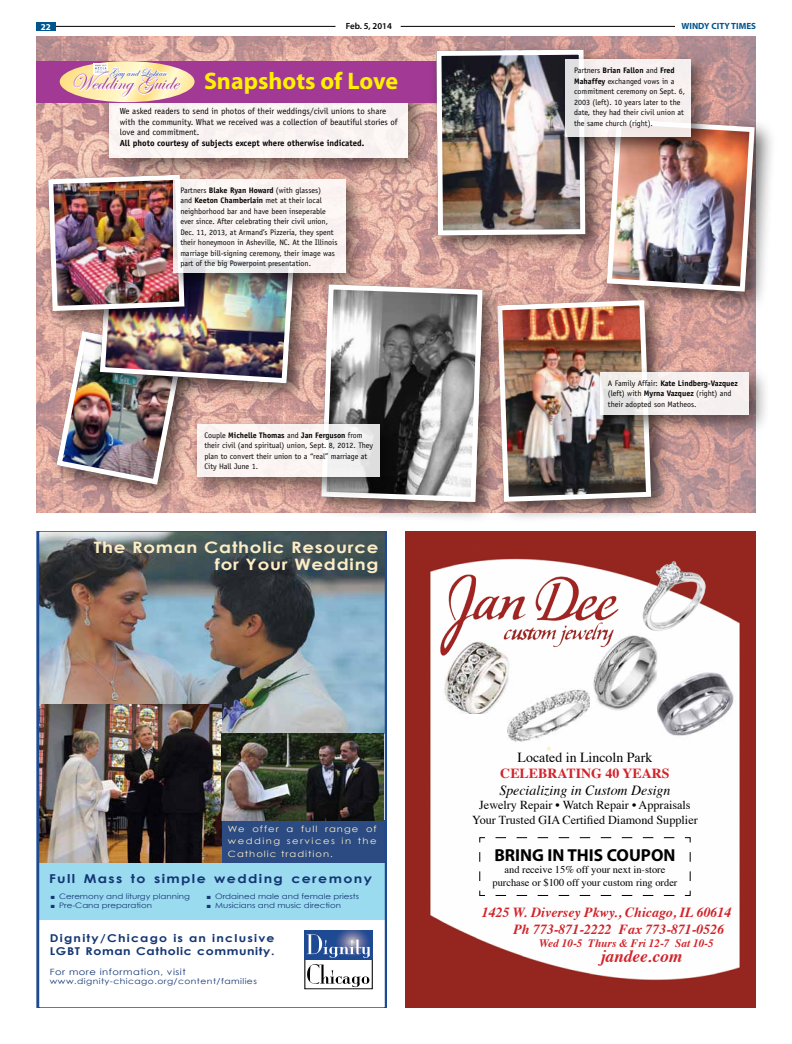
<style>
.page{position:relative;width:792px;height:1044px;background:#fff}
.page>*{position:absolute;margin:0;border:0;box-sizing:border-box;transform-origin:0 0}
.t1{font:700 24px "Myriad Pro";color:#fff200}
.t2{font:22.8px "Edwardian Script ITC";color:#a23a95}
.t3{font:700 17.4px "Myriad Pro";color:#000}
.t4{font:italic 700 17.4px "Times";color:#d2232a}
.t5{font:700 15.7px/17.2px "Century Gothic";letter-spacing:.045em;color:#fcedc5;text-align:right;scale:1.16 1}
.t6{font:italic 700 13.9px/16.5px "Times";color:#d2232a}
.t7{font:italic 13.9px/16.7px "Times";color:#000;text-align:center}
.t8{font:12.2px/14.6px "Times";color:#000;text-align:center}
.t9{font:700 12.2px "Century Gothic";letter-spacing:.1em;color:#143774;scale:1.16 1}
.t10{font:italic 700 11.3px "Times";color:#d2232a}
.t11{font:11px "Edwardian Script ITC";color:#25408f}
.t12{font:700 10.8px/13px "Century Gothic";letter-spacing:.075em;color:#143774;scale:1.16 1}
.t13{font:10.4px/12.5px "Times";color:#000;text-align:center}
.t14{font:700 9px "Myriad Pro";color:#00558f}
.t15{font:600 9px "Myriad Pro";color:#000}
.t16{font:700 9px "Myriad Pro";color:#fff}
.t17{font:8.8px/10.5px "Officina Sans";color:#000}
.t18{font:8.6px/12.5px "Century Gothic";letter-spacing:.1em;color:#fcedc5;text-align:justify;scale:1.16 1}
.t19{font:8.6px "Century Gothic";letter-spacing:.05em;color:#143774;scale:1.16 1}
.t20{font:8px/10.5px "Officina Sans";color:#000}
.t21{font:7.9px "Century Gothic";letter-spacing:.05em;color:#143774;scale:1.16 1}
.t22{font:7.5px/9px "Century Gothic";color:#143774;scale:1.16 1}
.s1{font-weight:700}
.s2{font-style:normal}
.s3{font-weight:700;font-style:normal;color:#d2232a}
</style>
<div class="page">
<img style="left:36px;top:531px;width:351px;height:477px">
<img style="left:405px;top:531px;width:351px;height:477px">
<svg style="left:479px;top:837px;width:212px;height:59px"></svg>
<img style="left:632px;top:554px;width:83px;height:78px">
<img style="left:507px;top:684px;width:83px;height:59px">
<img style="left:592px;top:633px;width:73px;height:78px">
<img style="left:658px;top:672px;width:78px;height:68px">
<img style="left:439px;top:660px;width:78px;height:53px">
<div style="left:435px;top:569px;width:188px;height:91px;background:#fff;opacity:.75"></div>
<img style="left:440px;top:573px;width:180px;height:83px">
<img style="left:36px;top:36px;width:720px;height:477px">
<div style="left:101px;top:72px;width:329px;height:108px;background:#000;opacity:.6"></div>
<div style="left:109px;top:80px;width:299px;height:78px;background:#faf3f2"></div>
<div style="left:36px;top:61px;width:413px;height:41px;background:#a23a95"></div>
<svg style="left:60px;top:61px;width:135px;height:41px"></svg>
<div style="left:428px;top:42px;width:180px;height:216px;background:#000;opacity:.6"></div>
<img style="left:442px;top:56px;width:115px;height:173px">
<div style="left:436px;top:50px;width:149px;height:185px;border:5px solid #fff"></div>
<div style="left:599px;top:111px;width:178px;height:202px;background:#000;opacity:.6"></div>
<div style="left:557px;top:51px;width:156px;height:108px;background:#000;opacity:.6"></div>
<svg style="left:565px;top:59px;width:126px;height:57px;fill:#f7f0f0"></svg>
<div style="left:49px;top:324px;width:155px;height:182px;background:#000;opacity:.6"></div>
<div style="left:92px;top:240px;width:224px;height:165px;background:#000;opacity:.6"></div>
<img style="left:54px;top:295px;width:243px;height:193px">
<div style="left:40px;top:167px;width:166px;height:166px;background:#000;opacity:.6"></div>
<img style="left:48px;top:175px;width:136px;height:136px">
<div style="left:48px;top:175px;width:136px;height:136px;border:5px solid #fff;border-radius:4px"></div>
<div style="left:165px;top:171px;width:203px;height:124px;background:#000;opacity:.6"></div>
<svg style="left:173px;top:179px;width:173px;height:94px;fill:#f9f3f2"></svg>
<div style="left:489px;top:292px;width:184px;height:232px;background:#000;opacity:.6"></div>
<img style="left:495px;top:116px;width:262px;height:389px">
<div style="left:592px;top:364px;width:179px;height:73px;background:#000;opacity:.6"></div>
<svg style="left:600px;top:372px;width:149px;height:43px;fill:#f6f0f0"></svg>
<div style="left:314px;top:277px;width:191px;height:247px;background:#000;opacity:.6"></div>
<svg style="left:319px;top:282px;width:166px;height:223px"></svg>
<div style="left:189px;top:416px;width:212px;height:83px;background:#000;opacity:.6"></div>
<svg style="left:197px;top:424px;width:182px;height:53px;fill:#f9f3f2"></svg>
<hr style="left:54px;top:26px;width:282px;height:1px;background:#000">
<hr style="left:401px;top:26px;width:274px;height:1px;background:#000">
<div style="left:36px;top:22px;width:20px;height:9px;background:#00558f"></div>
<svg style="left:51px;top:896px;width:3px;height:12px"></svg>
<svg style="left:207px;top:896px;width:4px;height:12px"></svg>
<p class="t16" style="left:41px;top:21px;width:11px">22</p>
<p class="t15" style="left:346px;top:20px;width:48px">Feb. 5, 2014</p>
<p class="t14" style="left:681px;top:20px;width:76px">WINDY CITY TIMES</p>
<p class="t11" style="left:109px;top:66px;width:58px">Gay and Lesbian</p>
<p class="t1" style="left:204px;top:65px;width:196px">Snapshots of Love</p>
<p class="t20" style="left:574px;top:65px;width:112px">Partners <span class="s1">Brian Fallon</span> and <span class="s1">Fred<br>Mahaffey</span> exchanged vows in a commitment ceremony on Sept. 6,<br>2003 (left). 10 years later to the date, they had their civil union at the same church (right).</p>
<p class="t2" style="left:71px;top:70px;width:109px">Wedding Guide</p>
<p class="t17" style="left:120px;top:106px;width:279px">We asked readers to send in photos of their weddings/civil unions to share with the community. What we received was a collection of beautiful stories of love and commitment.<br><span class="s1">All photo courtesy of subjects except where otherwise indicated.</span></p>
<p class="t20" style="left:180px;top:185px;width:159px">Partners <span class="s1">Blake Ryan H oward</span> (with glasses)<br>and <span class="s1">Keeton Chamberlain</span> met at their local neighborhood bar and have been inseperable ever since. After celebrating their civil union, Dec. 11, 2013, at Armand’s Pizzeria, they spent their honeymoon in Asheville, NC. At the Illinois marriage bill-signing ceremony, their image was part of the big Powerpoint presentation.</p>
<p class="t20" style="left:204px;top:430px;width:170px">Couple <span class="s1">Michelle Thomas</span> and <span class="s1">Jan Ferguson</span> from their civil (and spiritual) union, Sept. 8, 2012. They plan to convert their union to a “real” marriage at City Hall June 1.</p>
<p class="t5" style="left:94px;top:538px;width:247px">The Roman Catholic Resource for Your Wedding</p>
<p class="t18" style="left:228px;top:822px;width:130px">We offer a full range of wedding services in the Catholic tradition.</p>
<p class="t9" style="left:49px;top:871px;width:280px">Full Mass to simple wedding ceremony</p>
<p class="t22" style="left:59px;top:892px;width:114px">Ceremony and liturgy planning<br>Pre-Cana preparation</p>
<p class="t22" style="left:215px;top:892px;width:126px">Ordained male and female priests<br>Musicians and music direction</p>
<p class="t12" style="left:50px;top:932px;width:195px">Dignity/Chicago is an inclusive<br>LGBT Roman Catholic community.</p>
<p class="t19" style="left:50px;top:967px;width:119px">For more information, visit</p>
<p class="t21" style="left:50px;top:976px;width:180px">www.dignity-chicago.org/content/families</p>
<p class="t20" style="left:608px;top:378px;width:132px">A Family Affair: <span class="s1">Kate Lindberg-Vazquez </span>(left) with <span class="s1">Myrna Vazquez</span> (right) and their adopted son Matheos.</p>
<p class="t7" style="left:499px;top:747px;width:173px"><span class="s2">Located in Lincoln Park<br></span><span class="s3">CELEBRATING 40 YEARS<br></span>Specializing in Custom Design</p>
<p class="t8" style="left:472px;top:797px;width:227px">Jewelry Repair • Watch Repair • Appraisals<br>Your Trusted GIA Certified Diamond Supplier</p>
<p class="t3" style="left:494px;top:843px;width:183px">BRING IN THIS COUPON</p>
<p class="t13" style="left:492px;top:862px;width:186px">and receive 15% off your next in-store purchase or $100 off your custom ring order</p>
<p class="t6" style="left:513px;top:903px;width:220px;text-indent:-31px">1425 W. Diversey Pkwy., Chicago, IL 60614<br>Ph 773-871-2222 Fax 773-871-0526</p>
<p class="t10" style="left:539px;top:933px;width:176px">Wed 10-5 Thurs &amp; Fri 12-7 Sat 10-5</p>
<p class="t4" style="left:601px;top:940px;width:83px">jandee.com</p>
</div>
